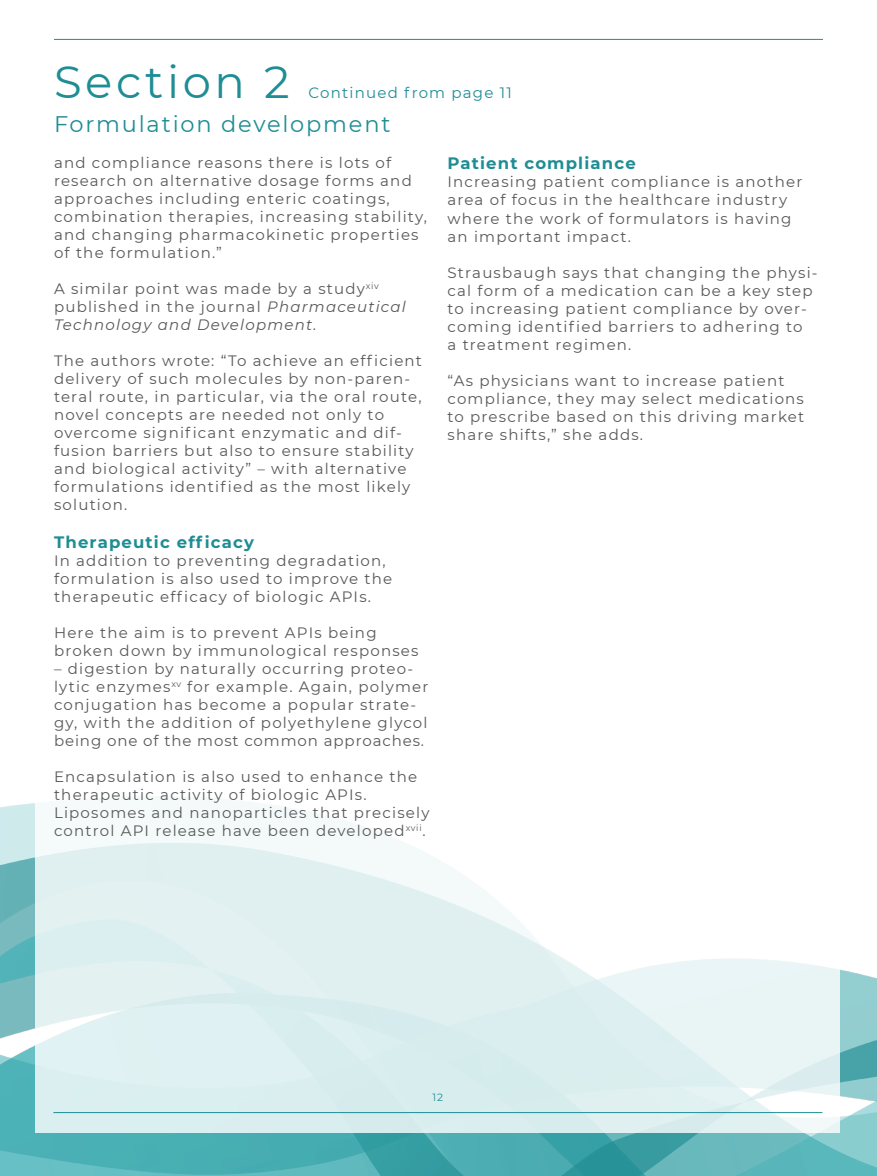
<style>
.page{position:relative;width:877px;height:1176px;background:#fff}
.page>*{position:absolute;margin:0;border:0;box-sizing:border-box;transform-origin:0 0}
.t1{font:45px "Montserrat";letter-spacing:.08em;color:#1e8d94}
.t2{font:22.5px "Montserrat";letter-spacing:.08em;color:#1e8d94}
.Body_head{font:700 16.5px "Montserrat";letter-spacing:.07em;color:#1e8d94}
.t3{font:15px/18px "Montserrat";letter-spacing:.08em;color:#57585a}
.t4{font:15px "Montserrat";letter-spacing:.08em;color:#1e8d94}
.t5{font:10.5px "Montserrat";color:#1e8d94}
.s1{font-style:italic}
</style>
<div class="page">
<img style="left:0;top:803px;width:876px;height:372px">
<svg style="left:36px;top:797px;width:804px;height:335px;fill:#e1f1f2"></svg>
<hr style="left:54px;top:39px;width:769px;height:1px;background:#1e8d94">
<hr style="left:53px;top:1111px;width:769px;height:1px;background:#1e8d94">
<p class="t1" style="left:54px;top:51px;width:237px">Section 2</p>
<p class="t4" style="left:309px;top:82px;width:205px">Continued from page 11</p>
<p class="t2" style="left:54px;top:108px;width:338px">Formulation development</p>
<p class="t3" style="left:54px;top:153px;width:375px">and compliance reasons there is lots of research on alternative dosage forms and approaches including enteric coatings, combination therapies, increasing stability, and changing pharmacokinetic properties of the formulation.”</p>
<p class="t3" style="left:54px;top:279px;width:353px">A similar point was made by a study<sup>xiv </sup>published in the journal <span class="s1">Pharmaceutical<br>Technology and Development.</span></p>
<p class="t3" style="left:54px;top:351px;width:370px">The authors wrote: “To achieve an efficient delivery of such molecules by non-paren&shy;teral route, in particular, via the oral route, novel concepts are needed not only to overcome significant enzymatic and dif&shy;fusion barriers but also to ensure stability and biological activity” – with alternative formulations identified as the most likely solution.</p>
<p class="Body_head" style="left:54px;top:530px;width:201px">Therapeutic efficacy</p>
<p class="t3" style="left:54px;top:551px;width:340px">In addition to preventing degradation, formulation is also used to improve the therapeutic efficacy of biologic APIs.</p>
<p class="t3" style="left:54px;top:623px;width:366px">Here the aim is to prevent APIs being broken down by immunological responses</p>
<p class="t3" style="left:54px;top:659px;width:376px">– digestion by naturally occurring proteo&shy;lytic enzymes<sup>xv</sup> for example. Again, polymer conjugation has become a popular strate&shy;gy, with the addition of polyethylene glycol being one of the most common approaches.</p>
<p class="t3" style="left:54px;top:767px;width:377px">Encapsulation is also used to enhance the therapeutic activity of biologic APIs.<br>Liposomes and nanoparticles that precisely control API release have been developed<sup>xvii</sup>.</p>
<p class="Body_head" style="left:447px;top:152px;width:190px">Patient compliance</p>
<p class="t3" style="left:447px;top:172px;width:356px">Increasing patient compliance is another area of focus in the healthcare industry where the work of formulators is having an important impact.</p>
<p class="t3" style="left:447px;top:262px;width:372px">Strausbaugh says that changing the physi&shy;cal form of a medication can be a key step to increasing patient compliance by over&shy;coming identified barriers to adhering to<br>a treatment regimen.</p>
<p class="t3" style="left:447px;top:370px;width:358px">“As physicians want to increase patient compliance, they may select medications to prescribe based on this driving market share shifts,” she adds.</p>
<p class="t5" style="left:433px;top:1090px;width:12px">12</p>
</div>
